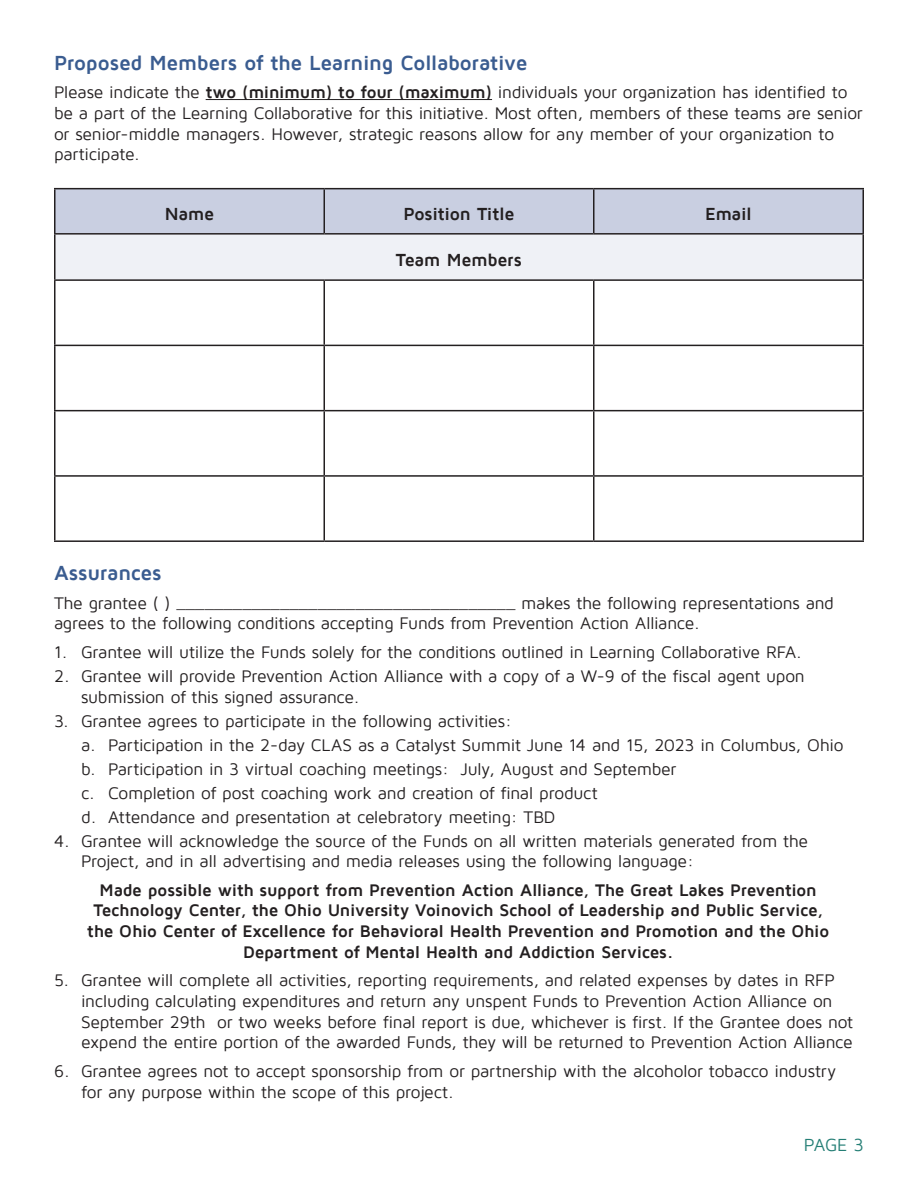
<style>
.page{position:relative;width:918px;height:1188px;background:#fff}
.page>*{position:absolute;margin:0;border:0;box-sizing:border-box;transform-origin:0 0}
.t1{font:700 21px "Maven Pro";letter-spacing:-.015em;color:#3a5c90}
.t2{font:700 18px "Maven Pro";letter-spacing:-.015em;color:#231f20}
.t3{font:18px "Maven Pro";color:#247e75}
.t4{font:17.25px/20.7px "Maven Pro";letter-spacing:-.015em;color:#231f20}
.t5{font:700 17.25px "Maven Pro";letter-spacing:-.015em;color:#231f20}
.s1{font-weight:700}
</style>
<div class="page">
<hr style="left:206px;top:99px;width:286px;height:1px;background:#231f20">
<div style="left:56px;top:189px;width:806px;height:44px;background:#c9cfe1"></div>
<div style="left:55px;top:234px;width:808px;height:46px;background:#eff1f6"></div>
<hr style="left:54px;top:188px;width:270px;height:1px;background:#231f20">
<hr style="left:54px;top:189px;width:2px;height:44px;background:#231f20">
<hr style="left:324px;top:188px;width:270px;height:1px;background:#231f20">
<hr style="left:324px;top:189px;width:1px;height:44px;background:#231f20">
<hr style="left:594px;top:188px;width:270px;height:1px;background:#231f20">
<hr style="left:593px;top:189px;width:1px;height:44px;background:#231f20">
<hr style="left:862px;top:189px;width:2px;height:44px;background:#231f20">
<hr style="left:54px;top:233px;width:270px;height:2px;background:#231f20">
<hr style="left:54px;top:235px;width:2px;height:44px;background:#231f20">
<hr style="left:324px;top:233px;width:270px;height:2px;background:#231f20">
<hr style="left:594px;top:233px;width:270px;height:2px;background:#231f20">
<hr style="left:862px;top:235px;width:2px;height:44px;background:#231f20">
<hr style="left:54px;top:279px;width:270px;height:2px;background:#231f20">
<hr style="left:54px;top:281px;width:2px;height:64px;background:#231f20">
<hr style="left:324px;top:279px;width:270px;height:2px;background:#231f20">
<hr style="left:324px;top:281px;width:1px;height:64px;background:#231f20">
<hr style="left:594px;top:279px;width:270px;height:2px;background:#231f20">
<hr style="left:593px;top:281px;width:1px;height:64px;background:#231f20">
<hr style="left:862px;top:281px;width:2px;height:64px;background:#231f20">
<hr style="left:54px;top:345px;width:270px;height:1px;background:#231f20">
<hr style="left:54px;top:346px;width:2px;height:64px;background:#231f20">
<hr style="left:324px;top:345px;width:270px;height:1px;background:#231f20">
<hr style="left:324px;top:346px;width:1px;height:64px;background:#231f20">
<hr style="left:594px;top:345px;width:270px;height:1px;background:#231f20">
<hr style="left:593px;top:346px;width:1px;height:64px;background:#231f20">
<hr style="left:862px;top:346px;width:2px;height:64px;background:#231f20">
<hr style="left:54px;top:410px;width:270px;height:1px;background:#231f20">
<hr style="left:54px;top:411px;width:2px;height:64px;background:#231f20">
<hr style="left:324px;top:410px;width:270px;height:1px;background:#231f20">
<hr style="left:324px;top:411px;width:1px;height:64px;background:#231f20">
<hr style="left:594px;top:410px;width:270px;height:1px;background:#231f20">
<hr style="left:593px;top:411px;width:1px;height:64px;background:#231f20">
<hr style="left:862px;top:411px;width:2px;height:64px;background:#231f20">
<hr style="left:54px;top:475px;width:270px;height:2px;background:#231f20">
<hr style="left:54px;top:477px;width:2px;height:63px;background:#231f20">
<hr style="left:324px;top:475px;width:270px;height:2px;background:#231f20">
<hr style="left:324px;top:477px;width:1px;height:63px;background:#231f20">
<hr style="left:594px;top:475px;width:270px;height:2px;background:#231f20">
<hr style="left:593px;top:477px;width:1px;height:63px;background:#231f20">
<hr style="left:862px;top:477px;width:2px;height:63px;background:#231f20">
<hr style="left:54px;top:540px;width:270px;height:2px;background:#231f20">
<hr style="left:324px;top:540px;width:270px;height:2px;background:#231f20">
<hr style="left:594px;top:540px;width:270px;height:2px;background:#231f20">
<p class="t1" style="left:54px;top:52px;width:475px">Proposed Members of the Learning Collaborative</p>
<p class="t4" style="left:54px;top:82px;width:810px">Please indicate the <span class="s1">two (minimum) to four (maximum)</span> individuals your organization has identified to be a part of the Learning Collaborative for this initiative. Most often, members of these teams are senior or senior-middle managers. However, strategic reasons allow for any member of your organization to participate.</p>
<p class="t2" style="left:165px;top:204px;width:51px">Name</p>
<p class="t2" style="left:403px;top:204px;width:113px">Position Title</p>
<p class="t2" style="left:705px;top:204px;width:48px">Email</p>
<p class="t2" style="left:396px;top:250px;width:128px">Team Members</p>
<p class="t1" style="left:54px;top:562px;width:109px">Assurances</p>
<p class="t4" style="left:54px;top:593px;width:781px">The grantee ( ) ____________________________________ makes the following representations and agrees to the following conditions accepting Funds from Prevention Action Alliance.</p>
<p class="t4" style="left:54px;top:642px;width:749px">1. Grantee will utilize the Funds solely for the conditions outlined in Learning Collaborative RFA.</p>
<p class="t4" style="left:54px;top:666px;width:752px">2. Grantee will provide Prevention Action Alliance with a copy of a W-9 of the fiscal agent upon</p>
<p class="t4" style="left:81px;top:687px;width:280px">submission of this signed assurance.</p>
<p class="t4" style="left:54px;top:711px;width:459px">3. Grantee agrees to participate in the following activities:</p>
<p class="t4" style="left:81px;top:735px;width:764px">a. Participation in the 2-day CLAS as a Catalyst Summit June 14 and 15, 2023 in Columbus, Ohio</p>
<p class="t4" style="left:81px;top:759px;width:597px">b. Participation in 3 virtual coaching meetings: July, August and September</p>
<p class="t4" style="left:81px;top:783px;width:518px">c. Completion of post coaching work and creation of final product</p>
<p class="t4" style="left:81px;top:807px;width:476px">d. Attendance and presentation at celebratory meeting: TBD</p>
<p class="t4" style="left:54px;top:831px;width:756px">4. Grantee will acknowledge the source of the Funds on all written materials generated from the</p>
<p class="t4" style="left:81px;top:851px;width:614px">Project, and in all advertising and media releases using the following language:</p>
<p class="t5" style="left:100px;top:881px;width:719px">Made possible with support from Prevention Action Alliance, The Great Lakes Prevention</p>
<p class="t5" style="left:93px;top:902px;width:731px">Technology Center, the Ohio University Voinovich School of Leadership and Public Service,</p>
<p class="t5" style="left:87px;top:922px;width:743px">the Ohio Center of Excellence for Behavioral Health Prevention and Promotion and the Ohio</p>
<p class="t5" style="left:243px;top:943px;width:432px">Department of Mental Health and Addiction Services.</p>
<p class="t4" style="left:81px;top:970px;width:774px;text-indent:-27px">5. Grantee will complete all activities, reporting requirements, and related expenses by dates in RFP including calculating expenditures and return any unspent Funds to Prevention Action Alliance on September 29th or two weeks before final report is due, whichever is first. If the Grantee does not expend the entire portion of the awarded Funds, they will be returned to Prevention Action Alliance</p>
<p class="t4" style="left:81px;top:1061px;width:757px;text-indent:-27px">6. Grantee agrees not to accept sponsorship from or partnership with the alcoholor tobacco industry for any purpose within the scope of this project.</p>
<p class="t3" style="left:804px;top:1136px;width:62px">PAGE 3</p>
</div>
